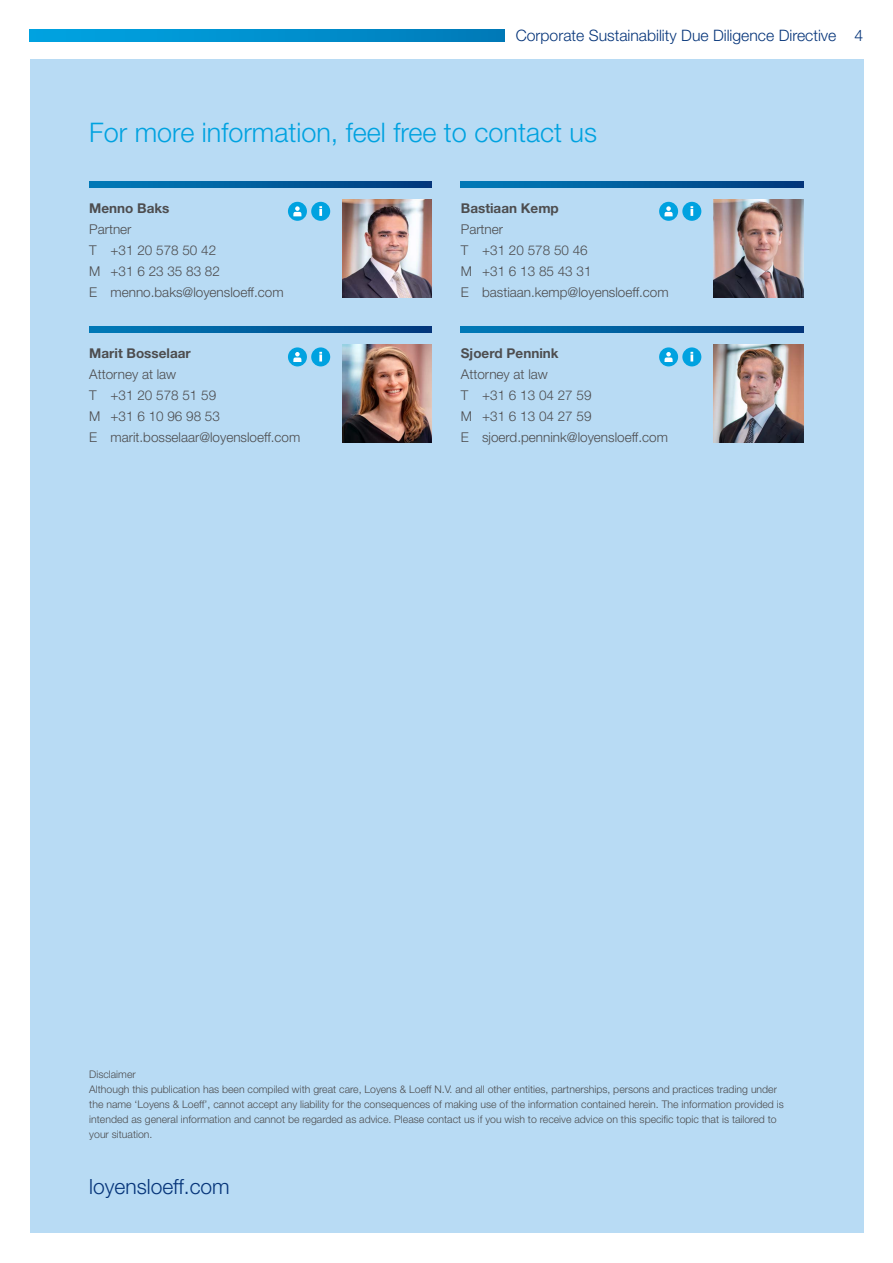
<style>
.page{position:relative;width:893px;height:1263px;background:#fff}
.page>*{position:absolute;margin:0;border:0;box-sizing:border-box;transform-origin:0 0}
.t1{font:300 27px "Helvetica Neue LT Pro";color:#00a2e0}
.t2{font:300 21px "Helvetica Neue LT Pro";color:#06357a}
.t3{font:300 15.75px "Helvetica Neue LT Pro";color:#06357a}
.t4{font:300 13.5px/21px "Helvetica Neue LT Pro";color:#4d4d4f}
.t5{font:700 13.5px "Helvetica Neue LT Pro";color:#4d4d4f}
.t6{font:300 10.5px/15px "Helvetica Neue LT Pro";color:#4d4d4f}
</style>
<div class="page">
<div style="left:30px;top:60px;width:833px;height:1173px;background:#b8dbf4"></div>
<svg style="left:30px;top:30px;width:474px;height:11px;background:#008fcd"></svg>
<svg style="left:89px;top:182px;width:343px;height:6px;background:#005c9b"></svg>
<img style="left:342px;top:200px;width:90px;height:97px">
<svg style="left:89px;top:326px;width:343px;height:6px;background:#005c9b"></svg>
<img style="left:342px;top:344px;width:90px;height:98px">
<svg style="left:461px;top:182px;width:342px;height:6px;background:#005c9b"></svg>
<img style="left:714px;top:200px;width:89px;height:97px">
<svg style="left:461px;top:326px;width:342px;height:6px;background:#005c9b"></svg>
<img style="left:714px;top:344px;width:89px;height:98px">
<svg style="left:288px;top:202px;width:19px;height:19px"></svg>
<svg style="left:293px;top:206px;width:8px;height:10px"></svg>
<div style="left:288px;top:347px;width:19px;height:19px;background:#00a2e0;border-radius:50%"></div>
<svg style="left:293px;top:352px;width:8px;height:10px"></svg>
<svg style="left:659px;top:202px;width:19px;height:19px"></svg>
<svg style="left:664px;top:206px;width:9px;height:10px"></svg>
<div style="left:659px;top:347px;width:19px;height:19px;background:#00a2e0;border-radius:50%"></div>
<svg style="left:664px;top:352px;width:9px;height:10px"></svg>
<div style="left:311px;top:202px;width:19px;height:19px;background:#00a2e0;border-radius:50%"></div>
<svg style="left:319px;top:206px;width:3px;height:10px"></svg>
<div style="left:311px;top:347px;width:19px;height:19px;background:#00a2e0;border-radius:50%"></div>
<svg style="left:319px;top:352px;width:3px;height:9px"></svg>
<div style="left:682px;top:202px;width:19px;height:19px;background:#00a2e0;border-radius:50%"></div>
<svg style="left:690px;top:206px;width:3px;height:10px"></svg>
<svg style="left:682px;top:347px;width:19px;height:19px"></svg>
<svg style="left:690px;top:352px;width:3px;height:9px"></svg>
<h3 class="t3" style="left:516px;top:26px;width:349px">Corporate Sustainability Due Diligence Directive 4</h3>
<h1 class="t1" style="left:89px;top:115px;width:509px">For more information, feel free to contact us</h1>
<p class="t5" style="left:89px;top:200px;width:82px">Menno Baks</p>
<p class="t4" style="left:89px;top:219px;width:196px">Partner<br>T +31 20 578 50 42<br>M +31 6 23 35 83 82<br>E menno.baks@loyensloeff.com</p>
<p class="t5" style="left:89px;top:345px;width:103px">Marit Bosselaar</p>
<p class="t4" style="left:89px;top:363px;width:213px">Attorney at law<br>T +31 20 578 51 59<br>M +31 6 10 96 98 53<br>E marit.bosselaar@loyensloeff.com</p>
<p class="t5" style="left:461px;top:200px;width:99px">Bastiaan Kemp</p>
<p class="t4" style="left:461px;top:219px;width:209px">Partner<br>T +31 20 578 50 46<br>M +31 6 13 85 43 31<br>E bastiaan.kemp@loyensloeff.com</p>
<p class="t5" style="left:461px;top:345px;width:99px">Sjoerd Pennink</p>
<p class="t4" style="left:461px;top:363px;width:209px">Attorney at law<br>T +31 6 13 04 27 59<br>M +31 6 13 04 27 59<br>E sjoerd.pennink@loyensloeff.com</p>
<p class="t6" style="left:89px;top:1066px;width:696px">Disclaimer<br>Although this publication has been compiled with great care, Loyens &amp; Loeff N.V. and all other entities, partnerships, persons and practices trading under the name ‘Loyens &amp; Loeff’, cannot accept any liability for the consequences of making use of the information contained herein. The information provided is intended as general information and cannot be regarded as advice. Please contact us if you wish to receive advice on this specific topic that is tailored to your situation.</p>
<h2 class="t2" style="left:89px;top:1173px;width:142px">loyensloeff.com</h2>
</div>
